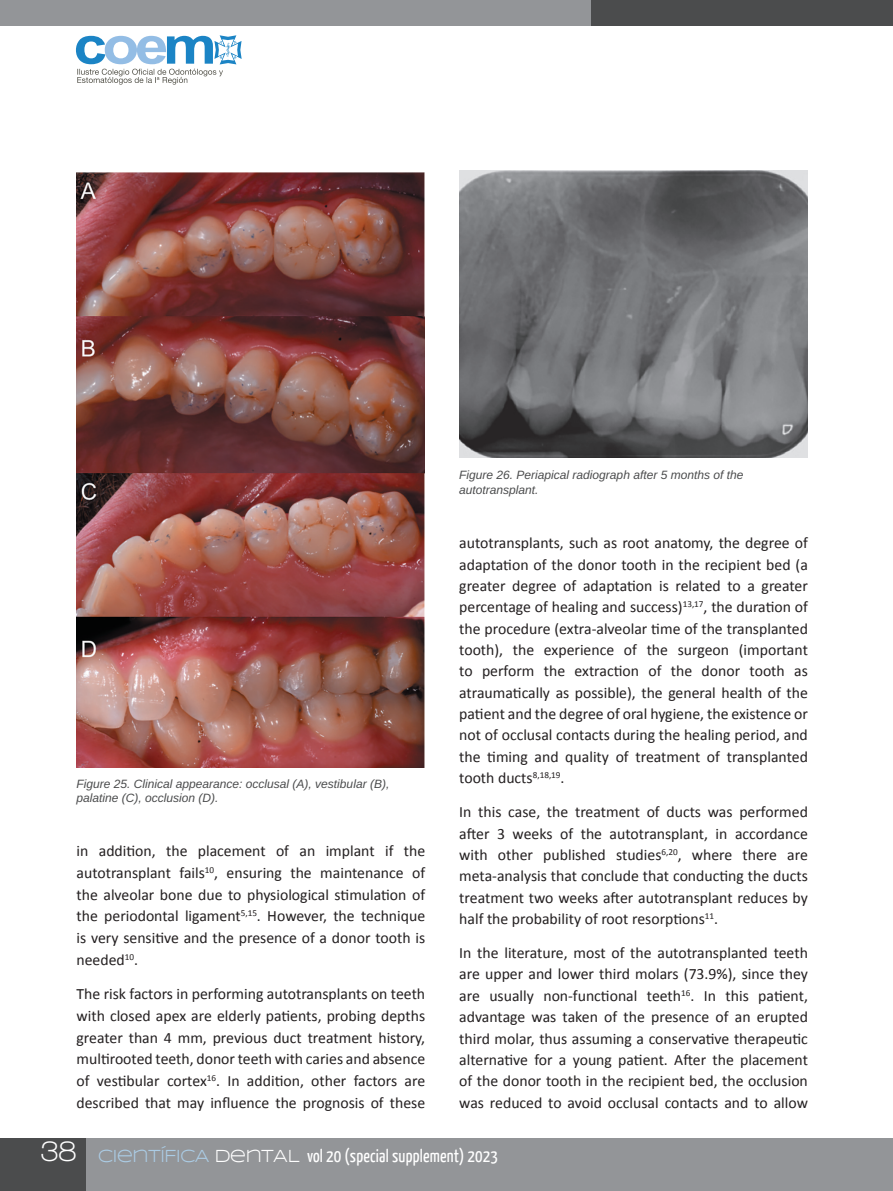
<style>
.page{position:relative;width:893px;height:1191px;background:#fff}
.page>*{position:absolute;margin:0;border:0;box-sizing:border-box;transform-origin:0 0}
.t1{font:18px "Yanone Kaffeesatz";letter-spacing:.01em;color:#fff}
.t2{font:15.75px/21.3px "Calibri";color:#231f20;text-align:justify}
.t3{font:italic 12px/14.4px "Arimo";color:#4b4c4d}
.s1{font-family:"Walkway";font-weight:700;font-size:30px}
.s2{font-family:"Syncopate";color:#abcce5}
.s3{font-family:"Syncopate"}
</style>
<div class="page">
<div style="left:0;top:1138px;width:893px;height:53px;background:#939598"></div>
<div style="left:0;top:1138px;width:85px;height:53px;background:#4b4c4d"></div>
<div style="left:0;top:0;width:893px;height:25px;background:#939598"></div>
<div style="left:591px;top:0;width:302px;height:25px;background:#4b4c4d"></div>
<svg style="left:76px;top:35px;width:166px;height:50px"></svg>
<img style="left:459px;top:170px;width:348px;height:287px">
<img style="left:77px;top:172px;width:348px;height:595px">
<p class="t3" style="left:77px;top:776px;width:314px">Figure 25. Clinical appearance: occlusal (A), vestibular (B), palatine (C), occlusion (D).</p>
<p class="t2" style="left:77px;top:839px;width:350px">in addition, the placement of an implant if the autotransplant fails<sup>10</sup>, ensuring the maintenance of the alveolar bone due to physiological stimulation of the periodontal ligament<sup>5,15</sup>. However, the technique is very sensitive and the presence of a donor tooth is needed<sup>10</sup>.</p>
<p class="t2" style="left:77px;top:982px;width:350px">The risk factors in performing autotransplants on teeth with closed apex are elderly patients, probing depths greater than 4 mm, previous duct treatment history, multirooted teeth, donor teeth with caries and absence of vestibular cortex<sup>16</sup>. In addition, other factors are described that may influence the prognosis of these</p>
<p class="t3" style="left:459px;top:468px;width:286px">Figure 26. Periapical radiograph after 5 months of the autotransplant.</p>
<p class="t2" style="left:459px;top:531px;width:350px">autotransplants, such as root anatomy, the degree of adaptation of the donor tooth in the recipient bed (a greater degree of adaptation is related to a greater percentage of healing and success)<sup>13,17</sup>, the duration of the procedure (extra-alveolar time of the transplanted tooth), the experience of the surgeon (important to perform the extraction of the donor tooth as atraumatically as possible), the general health of the patient and the degree of oral hygiene, the existence or not of occlusal contacts during the healing period, and the timing and quality of treatment of transplanted tooth ducts<sup>8,18,19</sup>.</p>
<p class="t2" style="left:459px;top:800px;width:350px">In this case, the treatment of ducts was performed after 3 weeks of the autotransplant, in accordance with other published studies<sup>6,20</sup>, where there are meta-analysis that conclude that conducting the ducts treatment two weeks after autotransplant reduces by half the probability of root resorptions<sup>11</sup>.</p>
<p class="t2" style="left:459px;top:941px;width:350px">In the literature, most of the autotransplanted teeth are upper and lower third molars (73.9%), since they are usually non-functional teeth<sup>16</sup>. In this patient, advantage was taken of the presence of an erupted third molar, thus assuming a conservative therapeutic alternative for a young patient. After the placement of the donor tooth in the recipient bed, the occlusion was reduced to avoid occlusal contacts and to allow</p>
<p class="t1" style="left:41px;top:1144px;width:459px"><span class="s1">38</span> <span class="s2">CIENTÍFICA</span> <span class="s3">DENTAL</span> vol 20 (special supplement) 2023</p>
</div>
